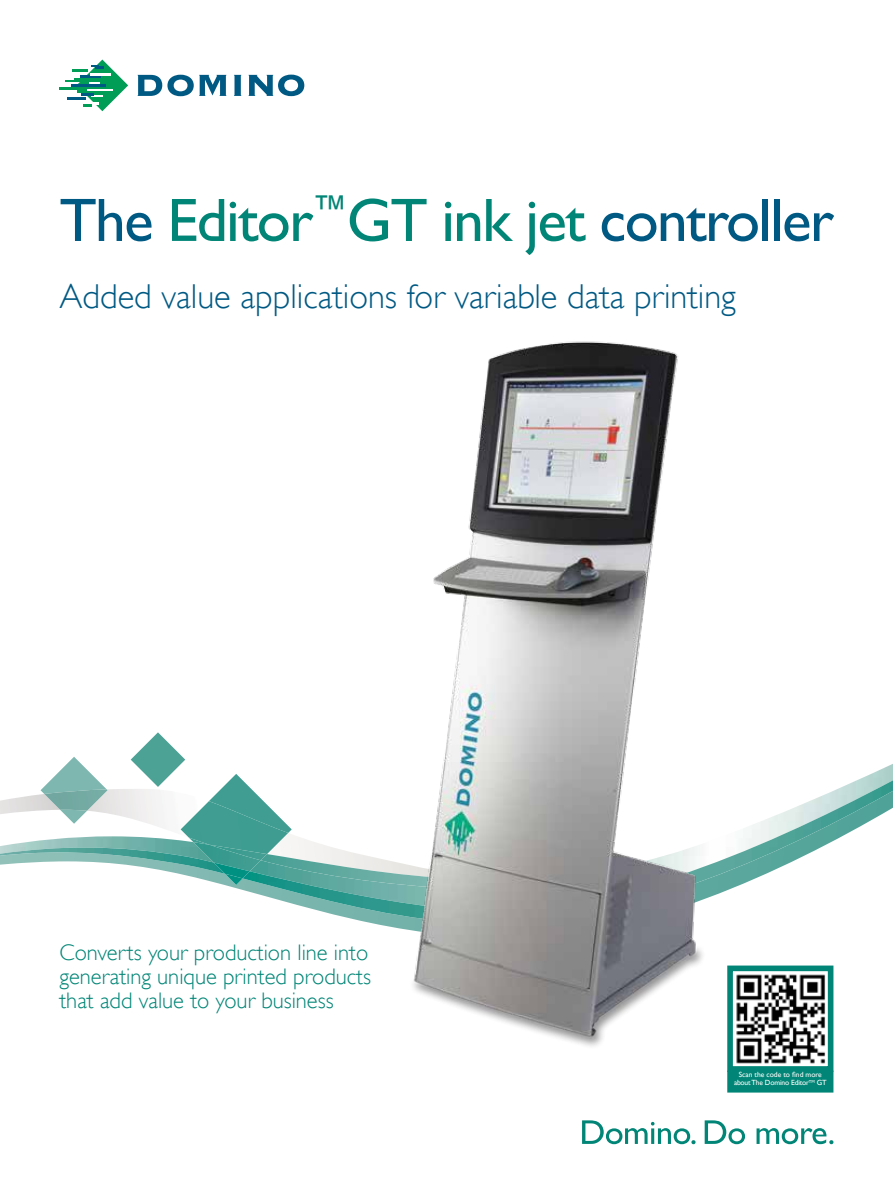
<style>
.page{position:relative;width:893px;height:1191px;background:#fff}
.page>*{position:absolute;margin:0;border:0;box-sizing:border-box;transform-origin:0 0}
.t1{font:61.5px "Gill Sans";letter-spacing:-.025em;color:#008576}
.t2{font:300 34.5px "Gill Sans";color:#005983}
.t3{font:300 22.5px/24px "Gill Sans";color:#008576}
.t4{font:7.5px/7.8px "Gill Sans";letter-spacing:-.02em;color:#fff;text-align:center}
.s1{color:#005983}
</style>
<div class="page">
<svg style="left:234px;top:75px;width:7px;height:21px"></svg>
<svg style="left:249px;top:75px;width:55px;height:21px"></svg>
<svg style="left:138px;top:75px;width:88px;height:21px"></svg>
<hr style="left:60px;top:87px;width:28px;height:2px;background:#009d57">
<svg style="left:65px;top:60px;width:63px;height:51px"></svg>
<svg style="left:68px;top:757px;width:12px;height:6px"></svg>
<svg style="left:131px;top:732px;width:55px;height:31px"></svg>
<img style="left:51px;top:763px;width:842px;height:17px">
<img style="left:0;top:780px;width:893px;height:118px">
<img style="left:214px;top:862px;width:36px;height:16px">
<svg style="left:582px;top:1120px;width:251px;height:24px"></svg>
<svg style="left:807px;top:965px;width:27px;height:128px"></svg>
<img style="left:270px;top:341px;width:537px;height:752px">
<h1 class="t1" style="left:60px;top:184px;width:776px"><span class="s1">The</span> Editor<sup>™</sup>GT ink jet <span class="s1">controller</span></h1>
<h2 class="t2" style="left:60px;top:277px;width:678px">Added value applications for variable data printing</h2>
<p class="t3" style="left:60px;top:940px;width:313px">Converts your production line into generating unique printed products that add value to your business</p>
<p class="t4" style="left:734px;top:1070px;width:94px">Scan the code to find more about The Domino Editor<sup>TM</sup> GT</p>
</div>
